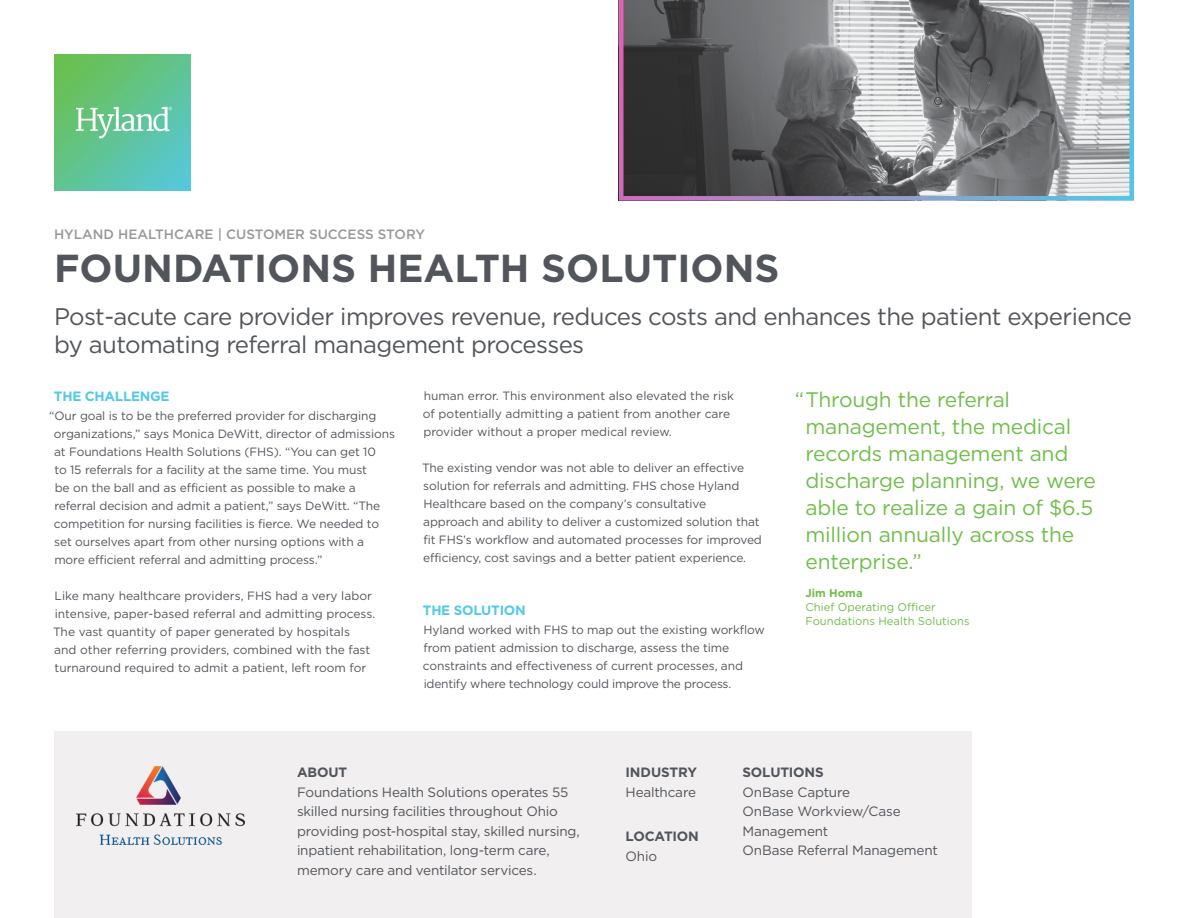
<style>
.page{position:relative;width:1188px;height:918px;background:#fff}
.page>*{position:absolute;margin:0;border:0;box-sizing:border-box;transform-origin:0 0}
.t1{font:700 39px "Gotham HTF";color:#52555b}
.t2{font:24px/28.8px "Gotham HTF";letter-spacing:-.025em;color:#52555b}
.t3{font:21px/27px "Gotham HTF";letter-spacing:-.01em;color:#6fbe4a}
.t4{font:13.5px/19.5px "Gotham HTF";letter-spacing:-.015em;color:#52555b}
.t5{font:500 13.5px "Gotham";color:#96989a}
.t6{font:700 13.5px "Gotham HTF";letter-spacing:-.01em;color:#52555b}
.t7{font:700 13.5px "Gotham HTF";letter-spacing:-.02em;color:#54c8e8}
.t8{font:12px/18px "Gotham HTF";letter-spacing:-.01em;color:#52555b}
.t9{font:11.25px/14.2px "Gotham";color:#6fbe4a}
.t10{font:700 11.25px "Gotham HTF";color:#6fbe4a}
</style>
<div class="page">
<div style="left:54px;top:732px;width:918px;height:186px;background:#f1efef"></div>
<img style="left:54px;top:54px;width:137px;height:137px">
<svg style="left:619px;top:0;width:515px;height:201px;background:#7c7c80"></svg>
<img style="left:76px;top:766px;width:168px;height:78px">
<p class="t5" style="left:54px;top:225px;width:373px">HYLAND HEALTHCARE | CUSTOMER SUCCESS STORY</p>
<h1 class="t1" style="left:54px;top:246px;width:727px">FOUNDATIONS HEALTH SOLUTIONS</h1>
<h2 class="t2" style="left:54px;top:301px;width:1080px">Post-acute care provider improves revenue, reduces costs and enhances the patient experience by automating referral management processes</h2>
<h3 class="t3" style="left:805px;top:386px;width:292px;text-indent:-10px">“Through the referral management, the medical records management and discharge planning, we were able to realize a gain of $6.5 million annually across the enterprise.”</h3>
<p class="t10" style="left:806px;top:586px;width:59px">Jim Homa</p>
<p class="t9" style="left:806px;top:599px;width:166px">Chief Operating Officer<br>Foundations Health Solutions</p>
<p class="t8" style="left:423px;top:387px;width:313px">human error. This environment also elevated the risk of potentially admitting a patient from another care provider without a proper medical review.</p>
<p class="t8" style="left:422px;top:459px;width:341px">The existing vendor was not able to deliver an effective solution for referrals and admitting. FHS chose Hyland Healthcare based on the company’s consultative approach and ability to deliver a customized solution that fit FHS’s workflow and automated processes for improved efficiency, cost savings and a better patient experience.</p>
<p class="t7" style="left:54px;top:389px;width:117px">THE CHALLENGE</p>
<p class="t8" style="left:54px;top:407px;width:343px;text-indent:-5px">“Our goal is to be the preferred provider for discharging organizations,” says Monica DeWitt, director of admissions at Foundations Health Solutions (FHS). “You can get 10<br>to 15 referrals for a facility at the same time. You must<br>be on the ball and as efficient as possible to make a referral decision and admit a patient,” says DeWitt. “The competition for nursing facilities is fierce. We needed to set ourselves apart from other nursing options with a more efficient referral and admitting process.”</p>
<p class="t8" style="left:53px;top:587px;width:324px">Like many healthcare providers, FHS had a very labor intensive, paper-based referral and admitting process.<br>The vast quantity of paper generated by hospitals and other referring providers, combined with the fast turnaround required to admit a patient, left room for</p>
<p class="t7" style="left:423px;top:603px;width:104px">THE SOLUTION</p>
<p class="t8" style="left:423px;top:621px;width:343px">Hyland worked with FHS to map out the existing workflow from patient admission to discharge, assess the time constraints and effectiveness of current processes, and identify where technology could improve the process.</p>
<p class="t6" style="left:297px;top:765px;width:52px">ABOUT</p>
<p class="t4" style="left:297px;top:782px;width:284px">Foundations Health Solutions operates 55 skilled nursing facilities throughout Ohio providing post-hospital stay, skilled nursing, inpatient rehabilitation, long-term care, memory care and ventilator services.</p>
<p class="t6" style="left:626px;top:765px;width:73px">INDUSTRY</p>
<p class="t4" style="left:626px;top:782px;width:72px">Healthcare</p>
<p class="t6" style="left:626px;top:829px;width:75px">LOCATION</p>
<p class="t4" style="left:626px;top:846px;width:33px">Ohio</p>
<p class="t6" style="left:742px;top:765px;width:83px">SOLUTIONS</p>
<p class="t4" style="left:742px;top:782px;width:197px">OnBase Capture<br>OnBase Workview/Case<br>Management<br>OnBase Referral Management</p>
</div>
